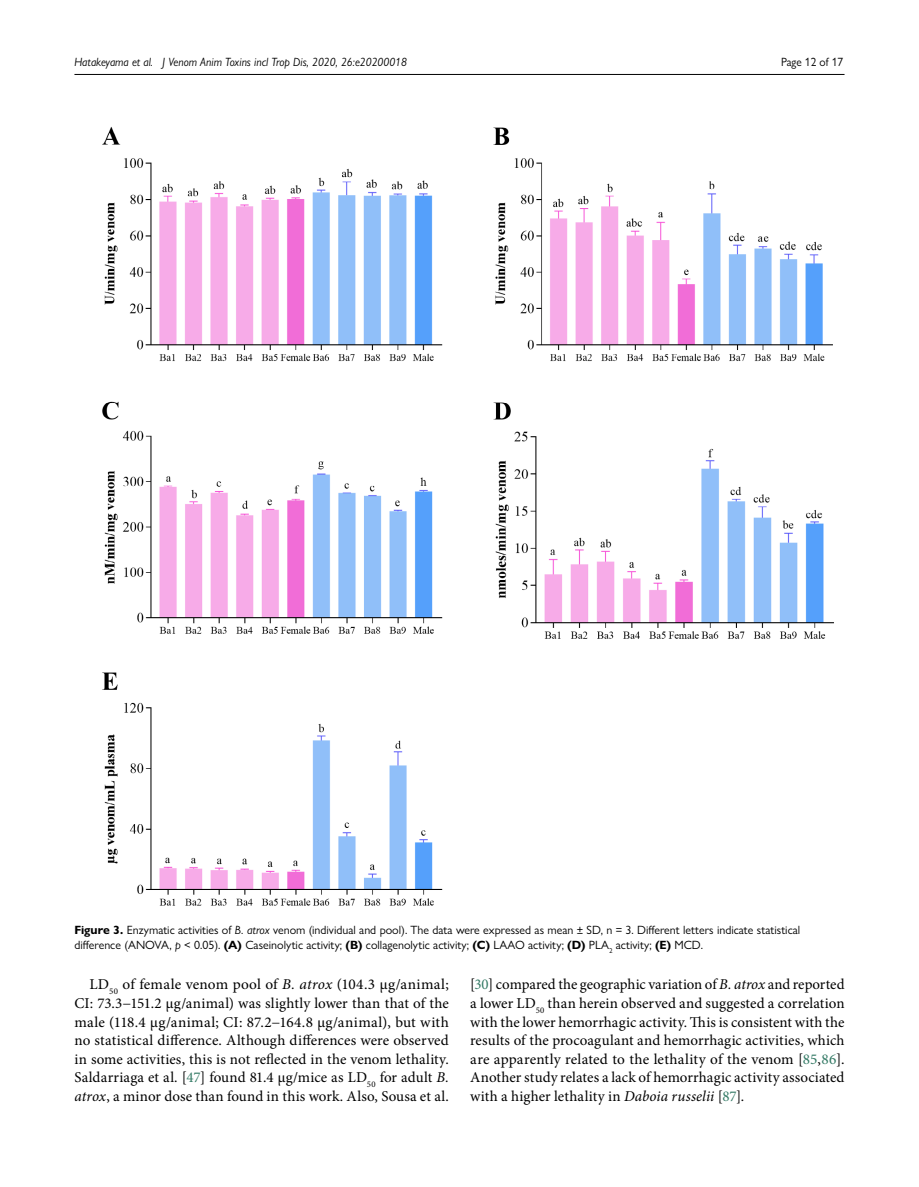
<style>
.page{position:relative;width:919px;height:1187px;background:#fff}
.page>*{position:absolute;margin:0;border:0;box-sizing:border-box;transform-origin:0 0}
.t1{font:15px/18.6px "Minion Pro";letter-spacing:.01em;color:#000;text-align:justify}
.t2{font:12px/14.4px "Gill Sans Nova";color:#000}
.t3{font:italic 12px "Gill Sans Nova";color:#000;scale:.95 1}
.t4{font:12px "Gill Sans Nova";color:#000;scale:.95 1}
.s1{font-weight:700}
.s2{font-style:italic}
.s3{color:#327964}
</style>
<div class="page">
<hr style="left:74px;top:74px;width:770px;height:1px;background:#000">
<img style="left:102px;top:126px;width:732px;height:780px">
<p class="t3" style="left:74px;top:55px;width:351px">Hatakeyama et al. J Venom Anim Toxins incl Trop Dis, 2020, 26:e20200018</p>
<p class="t4" style="left:781px;top:55px;width:67px">Page 12 of 17</p>
<p class="t2" style="left:74px;top:922px;width:727px"><span class="s1">Figure 3.</span> Enzymatic activities of <span class="s2">B. atrox</span> venom (individual and pool). The data were expressed as mean ± SD, n = 3. Different letters indicate statistical difference (ANOVA, <span class="s2">p</span> &lt; 0.05). <span class="s1">(A)</span> Caseinolytic activity; <span class="s1">(B)</span> collagenolytic activity; <span class="s1">(C)</span> LAAO activity; <span class="s1">(D)</span> PLA<sub>2</sub> activity; <span class="s1">(E)</span> MCD.</p>
<p class="t1" style="left:74px;top:975px;width:376px;text-indent:15px">LD<sub>50</sub> of female venom pool of <span class="s2">B. atrox</span> (104.3 µg/animal; CI: 73.3−151.2 µg/animal) was slightly lower than that of the male (118.4 µg/animal; CI: 87.2−164.8 µg/animal), but with no statistical difference. Although differences were observed in some activities, this is not reflected in the venom lethality.<br>Saldarriaga et al. [<span class="s3">47</span>] found 81.4 µg/mice as LD<sub>50</sub> for adult <span class="s2">B. atrox</span>, a minor dose than found in this work. Also, Sousa et al.</p>
<p class="t1" style="left:470px;top:975px;width:376px">[<span class="s3">30</span>] compared the geographic variation of <span class="s2">B. atrox</span> and reported a lower LD<sub>50</sub> than herein observed and suggested a correlation with the lower hemorrhagic activity. This is consistent with the results of the procoagulant and hemorrhagic activities, which are apparently related to the lethality of the venom [<span class="s3">85</span>,<span class="s3">86</span>].<br>Another study relates a lack of hemorrhagic activity associated with a higher lethality in <span class="s2">Daboia russelii</span> [<span class="s3">87</span>].</p>
</div>
